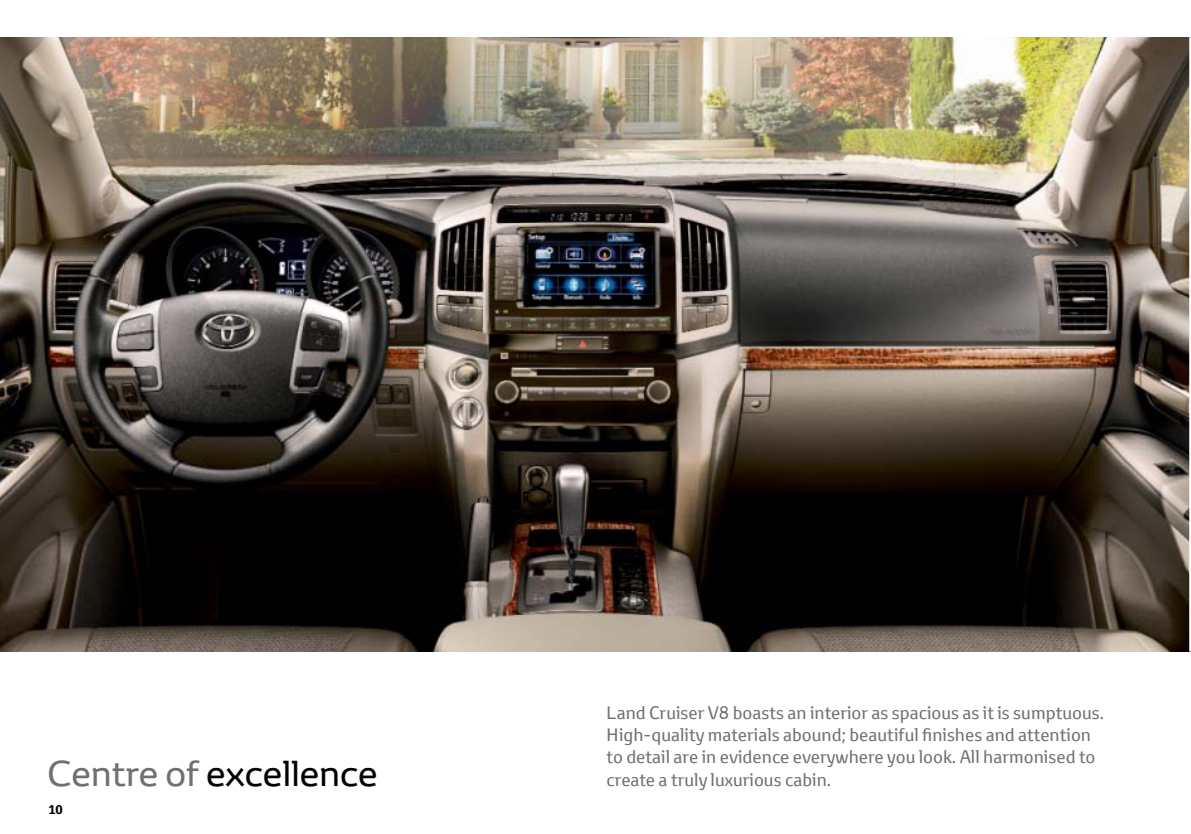
<style>
.page{position:relative;width:1191px;height:834px;background:#fff}
.page>*{position:absolute;margin:0;border:0;box-sizing:border-box;transform-origin:0 0}
.t1{font:35px "Toyota Display";color:#000}
.t2{font:17.5px/22.4px "Toyota Text";color:#716f73}
.t3{font:700 12.25px "Toyota Text";color:#000}
.s1{color:#716f73}
</style>
<div class="page">
<img style="left:0;top:37px;width:1189px;height:614px">
<h1 class="t1" style="left:48px;top:748px;width:332px"><span class="s1">Centre of</span> excellence</h1>
<p class="t3" style="left:48px;top:800px;width:16px">10</p>
<p class="t2" style="left:606px;top:700px;width:499px">Land Cruiser V8 boasts an interior as spacious as it is sumptuous.<br>High-quality materials abound; beautiful finishes and attention to detail are in evidence everywhere you look. All harmonised to create a truly luxurious cabin.</p>
</div>
